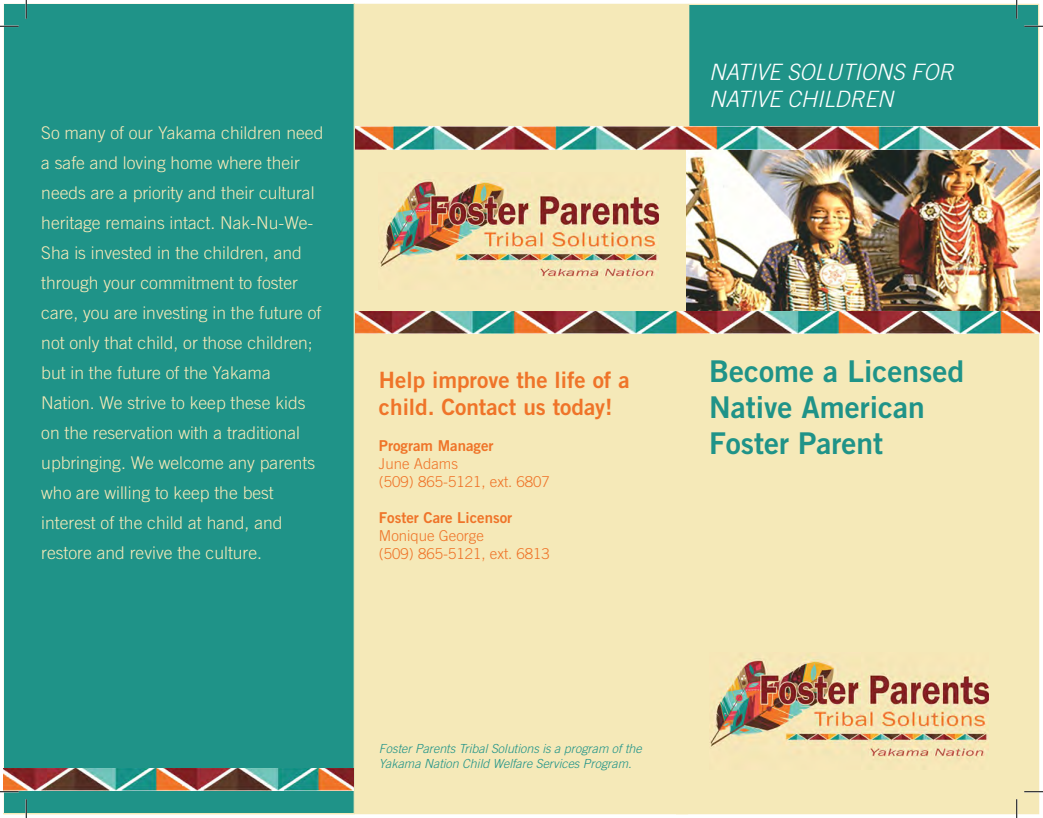
<style>
.page{position:relative;width:1043px;height:818px;background:#fff}
.page>*{position:absolute;margin:0;border:0;box-sizing:border-box;transform-origin:0 0}
.t1{font:30px/36px "Trade Gothic LT Std Bd 2";color:#1f9388}
.t2{font:22.5px/27px "Trade Gothic LT Std Bd 2";color:#ef7429}
.t3{font:italic 300 22.5px/27px "Trade Gothic LT Std";color:#fff}
.t4{font:300 17.5px/30px "Trade Gothic LT Std";color:#f5e9b8}
.t5{font:300 15px/18px "Trade Gothic LT Std";color:#ef7429}
.t6{font:15px "Trade Gothic LT Std Bd 2";color:#ef7429}
.t7{font:italic 300 12.5px/15px "Trade Gothic LT Std";color:#1f9388}
</style>
<div class="page">
<div style="left:676px;top:290px;width:362px;height:523px;background:#f5e9b8"></div>
<div style="left:688px;top:4px;width:350px;height:292px;background:#1f9388"></div>
<div style="left:4px;top:4px;width:683px;height:809px;background:#f5e9b8"></div>
<img style="left:686px;top:150px;width:353px;height:161px">
<img style="left:710px;top:654px;width:278px;height:105px">
<img style="left:355px;top:126px;width:684px;height:23px">
<img style="left:355px;top:311px;width:684px;height:23px">
<img style="left:380px;top:175px;width:278px;height:104px">
<div style="left:4px;top:4px;width:351px;height:810px;background:#1f9388"></div>
<img style="left:4px;top:768px;width:349px;height:22px">
<svg style="left:0;top:25px;width:19px;height:2px"></svg>
<svg style="left:1024px;top:25px;width:18px;height:2px"></svg>
<svg style="left:0;top:790px;width:19px;height:2px"></svg>
<svg style="left:1024px;top:790px;width:18px;height:2px"></svg>
<svg style="left:25px;top:0;width:2px;height:19px"></svg>
<svg style="left:25px;top:799px;width:2px;height:19px"></svg>
<svg style="left:1015px;top:0;width:2px;height:19px"></svg>
<svg style="left:1015px;top:799px;width:2px;height:19px"></svg>
<p class="t4" style="left:41px;top:117px;width:284px">So many of our Yakama children need a safe and loving home where their needs are a priority and their cultural heritage remains intact. Nak-Nu-We-Sha is invested in the children, and through your commitment to foster care, you are investing in the future of not only that child, or those children; but in the future of the Yakama Nation. We strive to keep these kids on the reservation with a traditional upbringing. We welcome any parents who are willing to keep the best interest of the child at hand, and restore and revive the culture.</p>
<p class="t2" style="left:379px;top:366px;width:252px">Help improve the life of a child. Contact us today!</p>
<p class="t6" style="left:379px;top:436px;width:116px">Program Manager</p>
<p class="t5" style="left:379px;top:454px;width:172px">June Adams<br>(509) 865-5121, ext. 6807</p>
<p class="t6" style="left:379px;top:508px;width:135px">Foster Care Licensor</p>
<p class="t5" style="left:379px;top:526px;width:172px">Monique George<br>(509) 865-5121, ext. 6813</p>
<p class="t3" style="left:709px;top:59px;width:246px">NATIVE SOLUTIONS FOR<br>NATIVE CHILDREN</p>
<h1 class="t1" style="left:709px;top:353px;width:256px">Become a Licensed<br>Native American<br>Foster Parent</h1>
<p class="t7" style="left:379px;top:741px;width:264px">Foster Parents Tribal Solutions is a program of the<br>Yakama Nation Child Welfare Services Program.</p>
</div>
